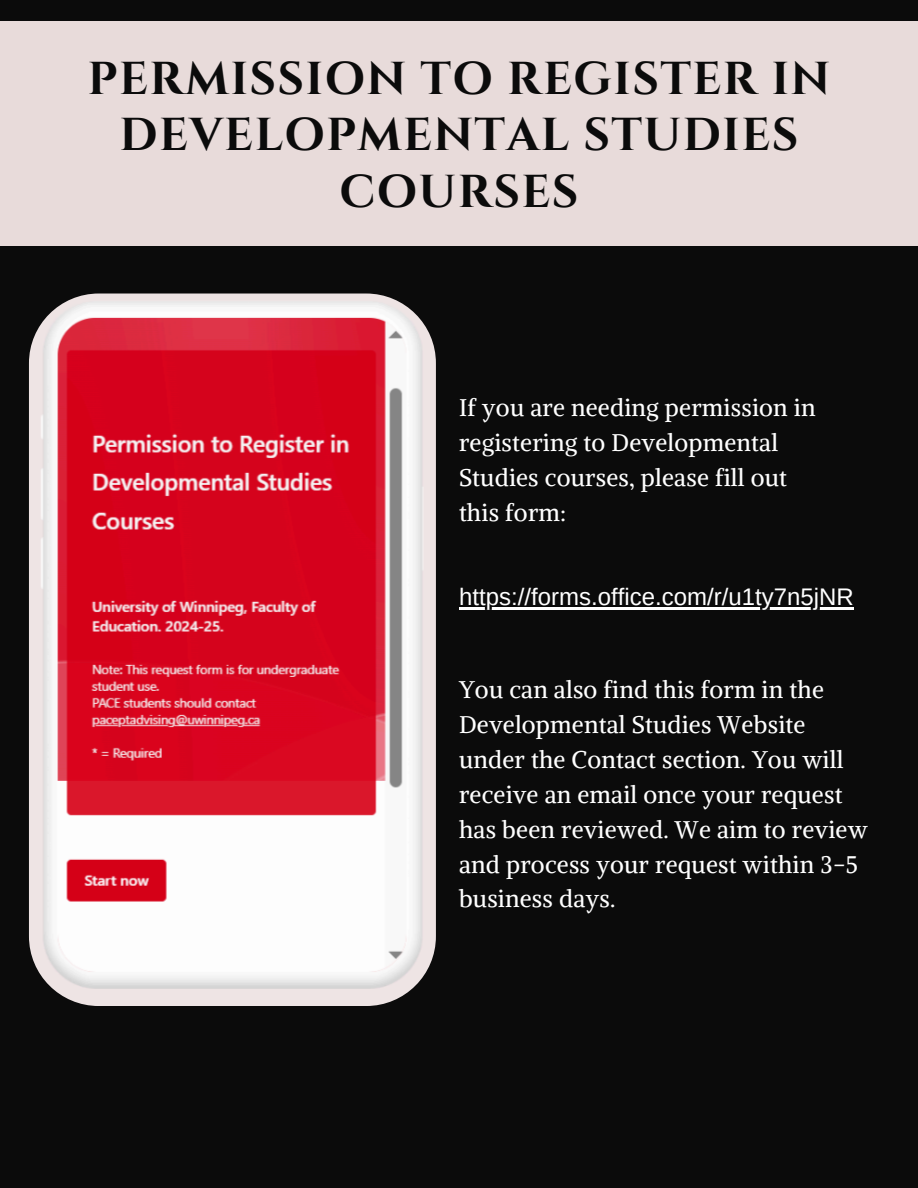
<style>
.page{position:relative;width:918px;height:1188px;background:#0b0b0b}
.page>*{position:absolute;margin:0;border:0;box-sizing:border-box;transform-origin:0 0}
.t1{font:700 46.05px/56.2px "Cinzel";letter-spacing:.03em;color:#0b0b0b;text-align:center}
.t2{font:24px/34.8px "Alike";letter-spacing:.01em;color:#fff}
.t3{font:24px "Arimo";color:#fff}
</style>
<div class="page">
<img style="left:29px;top:294px;width:407px;height:712px;border-radius:70px">
<div style="left:0;top:21px;width:918px;height:225px;background:#e8dbda"></div>
<hr style="left:459px;top:607px;width:395px;height:2px;background:#fff">
<p class="t1" style="left:88px;top:52px;width:744px">PERMISSION TO REGISTER IN<br>DEVELOPMENTAL STUDIES<br>COURSES</p>
<p class="t2" style="left:459px;top:390px;width:358px">If you are needing permission in registering to Developmental<br>Studies courses, please fill out this form:</p>
<h1 class="t3" style="left:459px;top:583px;width:396px">https://forms.office.com/r/u1ty7n5jNR</h1>
<p class="t2" style="left:459px;top:672px;width:410px">You can also find this form in the<br>Developmental Studies Website under the Contact section. You will receive an email once your request has been reviewed. We aim to review and process your request within 3-5 business days.</p>
</div>
